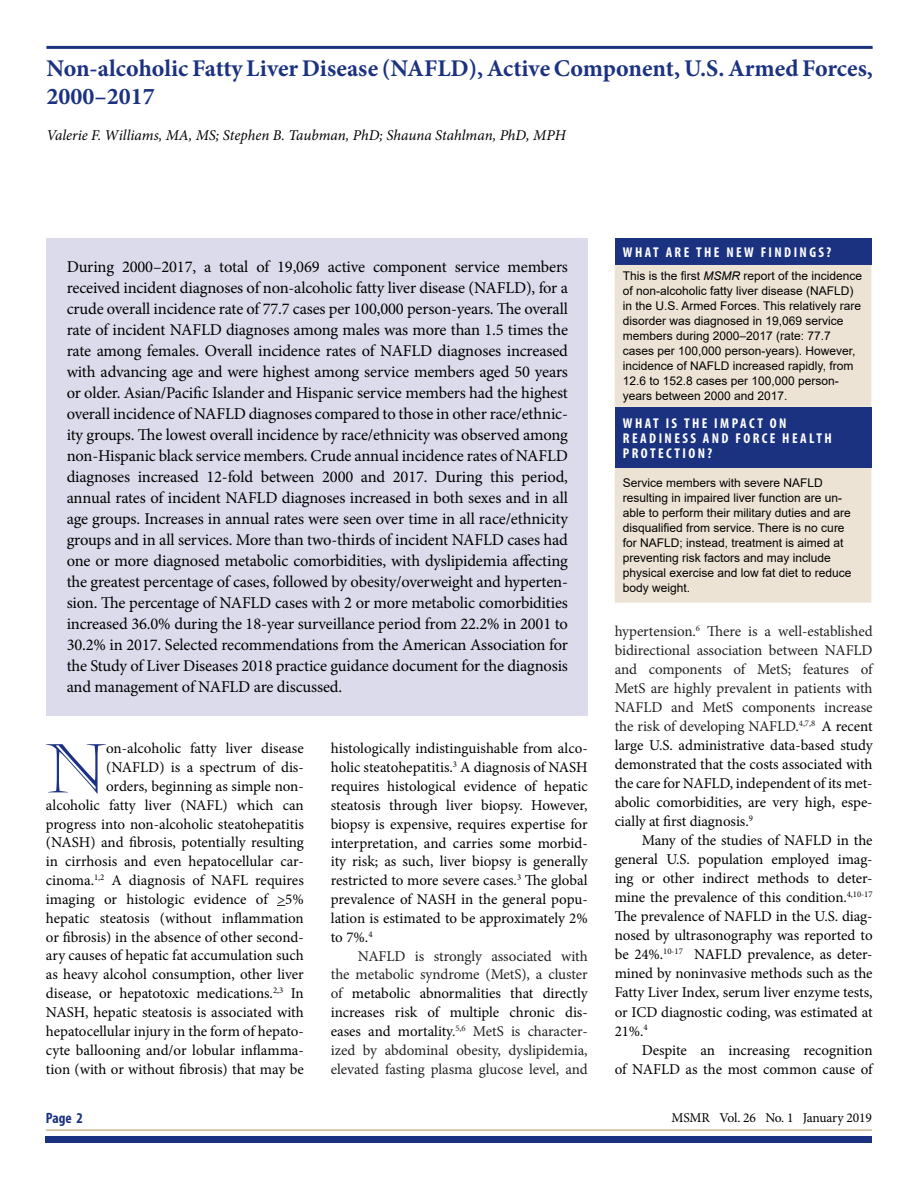
<style>
.page{position:relative;width:918px;height:1188px;background:#fff}
.page>*{position:absolute;margin:0;border:0;box-sizing:border-box;transform-origin:0 0}
.Body_DropCap{font:67.5px "Castellar";color:#1b3281}
.Paragraph_Style_3{font:700 24px/28.5px "Minion Pro";color:#1b3281}
.Abstract{font:16.5px/21px "Minion Pro";letter-spacing:-.015em;color:#000;text-align:justify}
.Body_DropCap-2{font:15px/18.9px "Minion Pro";color:#000;text-align:right}
.Body{font:15px/19px "Minion Pro";letter-spacing:-.005em;color:#000;text-align:justify}
.Body-2{font:15px/18.9px "Minion Pro";letter-spacing:-.005em;color:#222;text-align:justify}
.Paragraph_Style_3-2{font:italic 15px "Minion Pro";color:#000}
.t1{font:700 condensed 15px "Myriad Pro";color:#1b3281}
.Heads_Rules__copy_pa{font:700 condensed 14.25px/15px "Myriad Pro";letter-spacing:.17em;color:#fff}
.t2{font:13.5px "Minion Pro";letter-spacing:-.01em;color:#010202}
.Table_Text{font:12px/15px "Arial";color:#000}
.s1{color:#000}
.s2{font-style:italic}
.s3{color:#222}
.s4{color:#231f20}
</style>
<div class="page">
<div style="left:46px;top:1136px;width:826px;height:6px;background:#1b3281"></div>
<hr style="left:46px;top:1129px;width:826px;height:2px;background:#cfb691">
<div style="left:46px;top:238px;width:542px;height:478px;background:#dbdbeb"></div>
<hr style="left:46px;top:46px;width:827px;height:3px;background:#1b3281">
<div style="left:615px;top:238px;width:256px;height:27px;background:#1b3281"></div>
<div style="left:615px;top:265px;width:256px;height:338px;background:#ece3d5"></div>
<div style="left:615px;top:407px;width:256px;height:61px;background:#1b3281"></div>
<p class="Paragraph_Style_3" style="left:46px;top:54px;width:828px">Non-alcoholic Fatty Liver Disease (NAFLD), Active Component, U.S. Armed Forces,<br>2000–2017</p>
<p class="Paragraph_Style_3-2" style="left:46px;top:125px;width:521px">Valerie F. Williams, MA, MS; Stephen B. Taubman, PhD; Shauna Stahlman, PhD, MPH</p>
<p class="Abstract" style="left:67px;top:256px;width:503px">During 2000–2017, a total of 19,069 active component service members received incident diagnoses of non-alcoholic fatty liver disease (NAFLD), for a crude overall incidence rate of 77.7 cases per 100,000 person-years. The overall rate of incident NAFLD diagnoses among males was more than 1.5 times the rate among females. Overall incidence rates of NAFLD diagnoses increased with advancing age and were highest among service members aged 50 years or older. Asian/Pacific Islander and Hispanic service members had the highest overall incidence of NAFLD diagnoses compared to those in other race/ethnic&shy;ity groups. The lowest overall incidence by race/ethnicity was observed among non-Hispanic black service members. Crude annual incidence rates of NAFLD diagnoses increased 12-fold between 2000 and 2017. During this period, annual rates of incident NAFLD diagnoses increased in both sexes and in all age groups. Increases in annual rates were seen over time in all race/ethnicity groups and in all services. More than two-thirds of incident NAFLD cases had one or more diagnosed metabolic comorbidities, with dyslipidemia affecting the greatest percentage of cases, followed by obesity/overweight and hyperten&shy;sion. The percentage of NAFLD cases with 2 or more metabolic comorbidities increased 36.0% during the 18-year surveillance period from 22.2% in 2001 to 30.2% in 2017. Selected recommendations from the American Association for the Study of Liver Diseases 2018 practice guidance document for the diagnosis and management of NAFLD are discussed.</p>
<p class="Body_DropCap-2" style="left:46px;top:739px;width:259px">on-alcoholic fatty liver disease (NAFLD) is a spectrum of dis-<br>orders, beginning as simple non-<br>alcoholic fatty liver (NAFL) which can progress into non-alcoholic steatohepatitis (NASH) and fibrosis, potentially resulting in cirrhosis and even hepatocellular car&shy;cinoma.<sup>1,2</sup> A diagnosis of NAFL requires imaging or histologic evidence of &gt;5% hepatic steatosis (without inflammation or fibrosis) in the absence of other second&shy;ary causes of hepatic fat accumulation such as heavy alcohol consumption, other liver disease, or hepatotoxic medications.<sup>2,3</sup> In NASH, hepatic steatosis is associated with hepatocellular injury in the form of hepato&shy;cyte ballooning and/or lobular inflamma&shy;tion (with or without fibrosis) that may be</p>
<p class="Body_DropCap-2" style="left:331px;top:739px;width:258px;text-align:justify">histologically indistinguishable from alco&shy;holic steatohepatitis.<sup>3</sup> A diagnosis of NASH requires histological evidence of hepatic steatosis through liver biopsy. However, biopsy is expensive, requires expertise for interpretation, and carries some morbid&shy;ity risk; as such, liver biopsy is generally restricted to more severe cases.<sup>3</sup> The global prevalence of NASH in the general popu&shy;lation is estimated to be approximately 2% to 7%.<sup>4</sup></p>
<p class="Body_DropCap" style="left:45px;top:731px;width:63px">N</p>
<p class="Body-2" style="left:331px;top:946px;width:258px;text-indent:27px">NAFLD is strongly associated with the metabolic syndrome (MetS), a cluster of <span class="s1">metabolic abnormalities that directly increases risk of multiple chronic dis&shy;eases and mortality</span>.<sup>5,6</sup> MetS is character&shy;ized by abdominal obesity, dyslipidemia, elevated fasting plasma glucose level, and</p>
<h2 class="Heads_Rules__copy_pa" style="left:623px;top:244px;width:210px">WHAT ARE THE NEW FINDINGS?</h2>
<p class="Table_Text" style="left:623px;top:268px;width:241px">This is the first <span class="s2">MSMR</span> report of the incidence of non-alcoholic fatty liver disease (NAFLD) in the U.S. Armed Forces. This relatively rare disorder was diagnosed in 19,069 service members during 2000–2017 (rate: 77.7 cases per 100,000 person-years). However, incidence of NAFLD increased rapidly, from 12.6 to 152.8 cases per 100,000 person&shy;years between 2000 and 2017.</p>
<h2 class="Heads_Rules__copy_pa" style="left:623px;top:415px;width:210px">WHAT IS THE IMPACT ON<br>READINESS AND FORCE HEALTH<br>PROTECTION?</h2>
<p class="Table_Text" style="left:623px;top:475px;width:230px">Service members with severe NAFLD resulting in impaired liver function are un&shy;able to perform their military duties and are disqualified from service. There is no cure for NAFLD; instead, treatment is aimed at preventing risk factors and may include physical exercise and low fat diet to reduce body weight.</p>
<p class="Body" style="left:615px;top:622px;width:259px"><span class="s3">hypertension.</span><sup>6</sup> <span class="s3">There is a well-established bidirectional association between NAFLD and components of MetS;</span> <span class="s4">features of MetS are highly prevalent in patients with NAFLD and MetS components increase the risk of developing NAFLD.</span><sup>4,7,8</sup> A recent large U.S. administrative data-based study demonstrated that the costs associated with the care for NAFLD, independent of its met&shy;abolic comorbidities, are very high, espe&shy;cially at first diagnosis.<sup>9</sup></p>
<p class="Body" style="left:615px;top:831px;width:259px;text-indent:27px">Many of the studies of NAFLD in the general U.S. population employed imag&shy;ing or other indirect methods to deter&shy;mine the prevalence of this condition.<sup>4,10-17<br></sup>The prevalence of NAFLD in the U.S. diag&shy;nosed by ultrasonography was reported to be 24%.<sup>10-17</sup> NAFLD prevalence, as deter&shy;mined by noninvasive methods such as the Fatty Liver Index, serum liver enzyme tests, or ICD diagnostic coding, was estimated at 21%.<sup>4</sup></p>
<p class="Body" style="left:615px;top:1040px;width:259px;text-align:right">Despite an increasing recognition<br>of NAFLD as the most common cause of</p>
<p class="t1" style="left:46px;top:1109px;width:39px">Page 2</p>
<p class="t2" style="left:671px;top:1109px;width:202px"><span class="s1">MSMR</span> Vol. 26 No. 1 January 2019</p>
</div>
